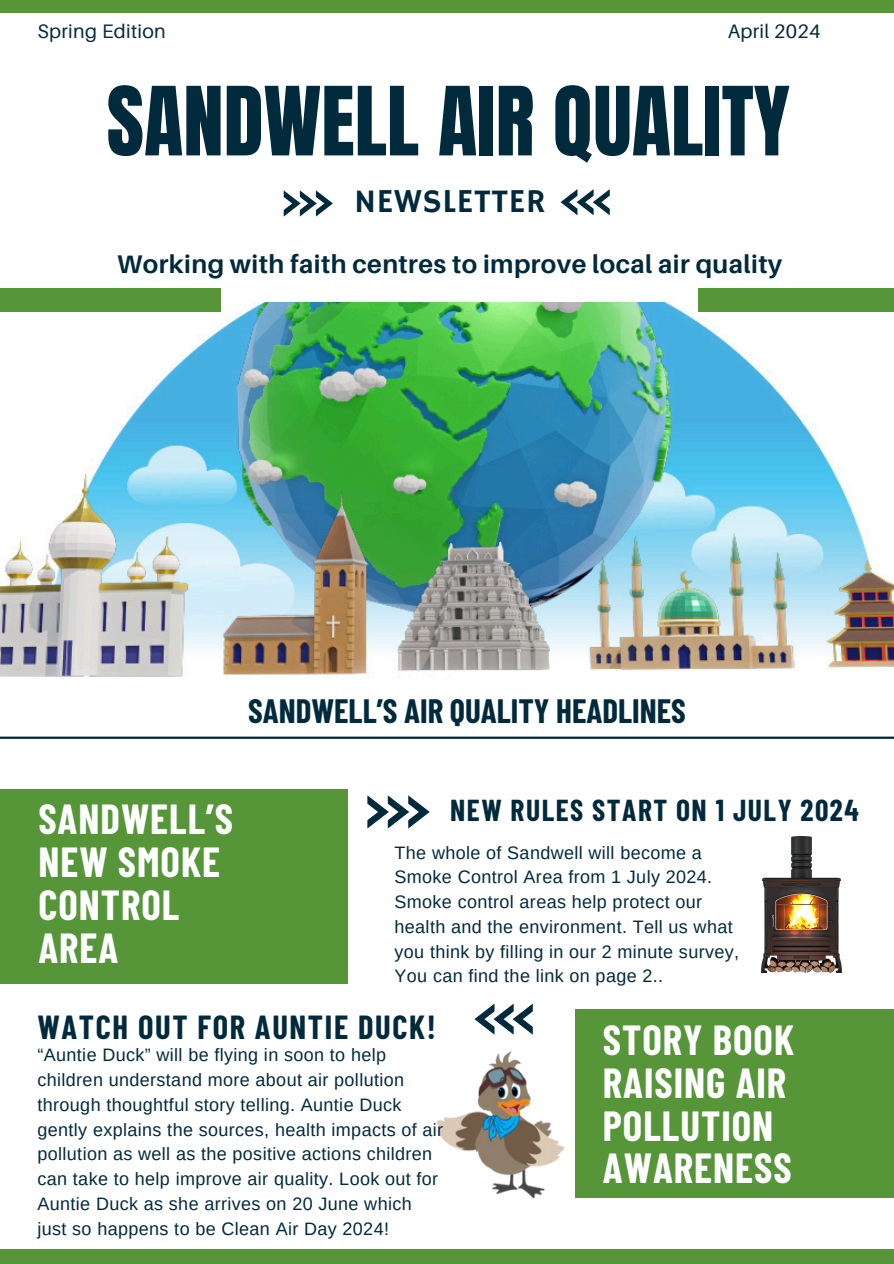
<style>
.page{position:relative;width:894px;height:1264px;background:#fff}
.page>*{position:absolute;margin:0;border:0;box-sizing:border-box;transform-origin:0 0}
.t1{font:81px "Anton";color:#022a3d}
.t2{font:700 41.1px/42.8px "Barlow Condensed";letter-spacing:.025em;color:#fff}
.t3{font:33.3px "Hammersmith One";letter-spacing:.02em;color:#022a3d}
.t4{font:700 33px "Barlow Condensed";color:#022a3d}
.t5{font:700 32.55px "Barlow Condensed";letter-spacing:.05em;color:#022a3d}
.t6{font:700 29.55px "Barlow Condensed";letter-spacing:.05em;color:#022a3d}
.t7{font:700 25.5px "Aileron";letter-spacing:.015em;color:#022a3d}
.t8{font:19.5px "Aileron";letter-spacing:.015em;color:#022a3d}
.t9{font:18px/24.8px "Arimo";letter-spacing:.02em;color:#022a3d}
</style>
<div class="page">
<div style="left:0;top:789px;width:347px;height:194px;background:#569639"></div>
<img style="left:0;top:302px;width:893px;height:376px">
<div style="left:0;top:288px;width:220px;height:23px;background:#569639"></div>
<div style="left:698px;top:288px;width:195px;height:23px;background:#569639"></div>
<div style="left:575px;top:1009px;width:318px;height:188px;background:#569639"></div>
<svg style="left:367px;top:795px;width:62px;height:33px"></svg>
<svg style="left:474px;top:1003px;width:58px;height:31px"></svg>
<svg style="left:283px;top:190px;width:50px;height:26px"></svg>
<svg style="left:560px;top:189px;width:49px;height:26px"></svg>
<div style="left:0;top:0;width:893px;height:12px;background:#569639"></div>
<div style="left:0;top:1249px;width:893px;height:14px;background:#569639"></div>
<hr style="left:0;top:736px;width:893px;height:2px;background:#022a3d">
<img style="left:761px;top:836px;width:80px;height:136px">
<img style="left:436px;top:1051px;width:129px;height:148px">
<p class="t8" style="left:37px;top:19px;width:130px">Spring Edition</p>
<h3 class="t8" style="left:727px;top:19px;width:94px">April 2024</h3>
<h6 class="t1" style="left:107px;top:63px;width:684px">SANDWELL AIR QUALITY</h6>
<p class="t3" style="left:354px;top:182px;width:193px">NEWSLETTER</p>
<h3 class="t7" style="left:117px;top:248px;width:666px">Working with faith centres to improve local air quality</h3>
<p class="t4" style="left:248px;top:690px;width:439px">SANDWELL’S AIR QUALITY HEADLINES</p>
<h2 class="t2" style="left:38px;top:796px;width:196px">SANDWELL’S<br>NEW SMOKE<br>CONTROL<br>AREA</h2>
<h4 class="t6" style="left:450px;top:791px;width:410px">NEW RULES START ON 1 JULY 2024</h4>
<p class="t9" style="left:394px;top:840px;width:346px">The whole of Sandwell will become a Smoke Control Area from 1 July 2024.<br>Smoke control areas help protect our health and the environment. Tell us what you think by filling in our 2 minute survey, You can find the link on page 2..</p>
<p class="t5" style="left:37px;top:1006px;width:400px">WATCH OUT FOR AUNTIE DUCK!</p>
<p class="t9" style="left:37px;top:1042px;width:407px">“Auntie Duck” will be flying in soon to help children understand more about air pollution through thoughtful story telling. Auntie Duck gently explains the sources, health impacts of air pollution as well as the positive actions children can take to help improve air quality. Look out for Auntie Duck as she arrives on 20 June which just so happens to be Clean Air Day 2024!</p>
<h5 class="t2" style="left:602px;top:1017px;width:193px">STORY BOOK<br>RAISING AIR<br>POLLUTION<br>AWARENESS</h5>
</div>
